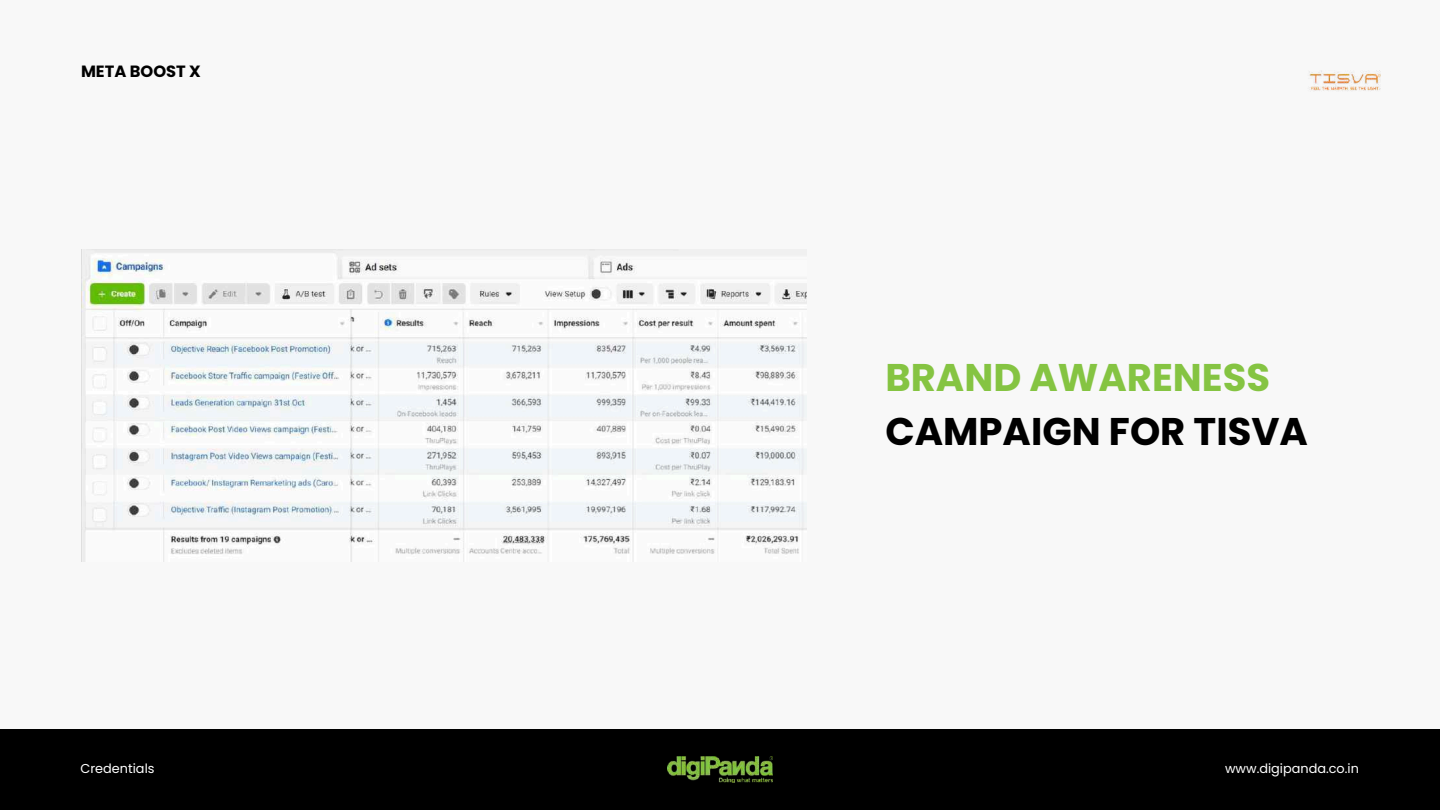
<style>
.page{position:relative;width:1440px;height:810px;background:#f8f8f8}
.page>*{position:absolute;margin:0;border:0;box-sizing:border-box;transform-origin:0 0}
.t1{font:700 38.6px "Poppins";color:#000}
.t2{font:700 38.6px "Poppins";color:#85c442}
.t3{font:700 16.3px "Poppins";color:#000}
.t4{font:12.9px "Poppins";color:#fff}
</style>
<div class="page">
<div style="left:0;top:729px;width:1440px;height:81px;background:#000"></div>
<img style="left:668px;top:757px;width:105px;height:26px">
<img style="left:1309px;top:70px;width:72px;height:21px">
<img style="left:81px;top:249px;width:725px;height:312px">
<p class="t3" style="left:81px;top:60px;width:121px">META BOOST X</p>
<h1 class="t2" style="left:885px;top:351px;width:386px">BRAND AWARENESS</h1>
<h1 class="t1" style="left:885px;top:404px;width:424px">CAMPAIGN FOR TISVA</h1>
<p class="t4" style="left:81px;top:760px;width:75px">Credentials</p>
<p class="t4" style="left:1225px;top:760px;width:135px">www.digipanda.co.in</p>
</div>
